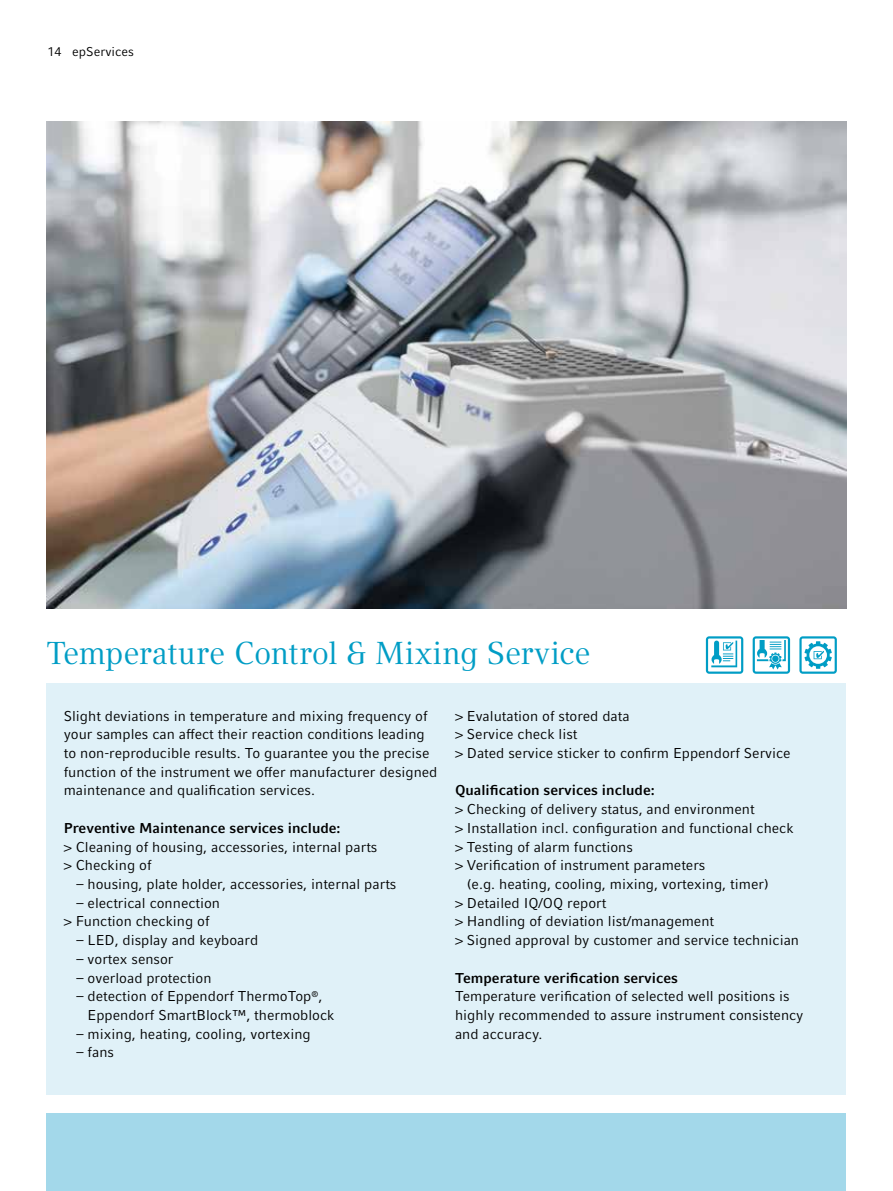
<style>
.page{position:relative;width:893px;height:1191px;background:#fff}
.page>*{position:absolute;margin:0;border:0;box-sizing:border-box;transform-origin:0 0}
.t1{font:31.5px "Compatil Textfor Eppendorf";letter-spacing:-.005em;color:#009dc5}
.t2{font:14.25px/18.8px "Compatil Factfor Eppendorf";color:#000}
.t3{font:700 14.25px "Compatil Factfor Eppendorf";color:#000}
.t4{font:12.75px "Compatil Factfor Eppendorf";color:#000}
.s1{font-weight:700}
.s2{font-family:"Compatil Textfor Eppendorf"}
</style>
<div class="page">
<div style="left:47px;top:683px;width:799px;height:411px;background:#e0f1f8"></div>
<div style="left:47px;top:1113px;width:799px;height:78px;background:#a3d8ea"></div>
<img style="left:47px;top:122px;width:799px;height:486px">
<svg style="left:753px;top:636px;width:37px;height:38px"></svg>
<svg style="left:706px;top:636px;width:37px;height:38px"></svg>
<svg style="left:799px;top:636px;width:38px;height:38px"></svg>
<p class="t4" style="left:47px;top:44px;width:88px">14 epServices</p>
<h1 class="t1" style="left:47px;top:635px;width:545px">Temperature Control &amp; Mixing Service</h1>
<p class="t2" style="left:64px;top:706px;width:375px">Slight deviations in temperature and mixing frequency of your samples can affect their reaction conditions leading to non-reproducible results. To guarantee you the precise function of the instrument we offer manufacturer designed maintenance and qualification services.</p>
<p class="t2" style="left:64px;top:818px;width:315px"><span class="s1">Preventive Maintenance services include:<br></span><span class="s2">&gt;</span> Cleaning of housing, accessories, internal parts <span class="s2">&gt;</span> Checking of</p>
<p class="t2" style="left:77px;top:874px;width:321px">– housing, plate holder, accessories, internal parts</p>
<p class="t2" style="left:64px;top:893px;width:158px;text-indent:13px">– electrical connection <span class="s2">&gt;</span> Function checking of</p>
<p class="t2" style="left:77px;top:931px;width:183px">– LED, display and keyboard</p>
<p class="t2" style="left:77px;top:949px;width:99px">– vortex sensor</p>
<p class="t2" style="left:77px;top:968px;width:137px">– overload protection</p>
<p class="t2" style="left:88px;top:987px;width:248px;text-indent:-11px">– detection of Eppendorf ThermoTop<sup>®</sup>,<br>Eppendorf SmartBlock™, thermoblock</p>
<p class="t2" style="left:77px;top:1024px;width:236px">– mixing, heating, cooling, vortexing</p>
<p class="t2" style="left:77px;top:1043px;width:39px">– fans</p>
<p class="t2" style="left:455px;top:706px;width:337px"><span class="s2">&gt;</span> Evalutation of stored data<br><span class="s2">&gt;</span> Service check list<br><span class="s2">&gt;</span> Dated service sticker to confirm Eppendorf Service</p>
<p class="t3" style="left:455px;top:782px;width:201px">Qualification services include:</p>
<p class="t2" style="left:455px;top:800px;width:301px"><span class="s2">&gt;</span> Checking of delivery status, and environment</p>
<p class="t2" style="left:455px;top:818px;width:340px"><span class="s2">&gt;</span> Installation incl. configuration and functional check</p>
<p class="t2" style="left:455px;top:837px;width:179px"><span class="s2">&gt;</span> Testing of alarm functions</p>
<p class="t2" style="left:455px;top:856px;width:252px"><span class="s2">&gt;</span> Verification of instrument parameters</p>
<p class="t2" style="left:467px;top:874px;width:303px">(e.g. heating, cooling, mixing, vortexing, timer)</p>
<p class="t2" style="left:455px;top:893px;width:153px"><span class="s2">&gt;</span> Detailed IQ/OQ report</p>
<p class="t2" style="left:455px;top:912px;width:261px"><span class="s2">&gt;</span> Handling of deviation list/management</p>
<p class="t2" style="left:455px;top:931px;width:346px"><span class="s2">&gt;</span> Signed approval by customer and service technician</p>
<p class="t3" style="left:455px;top:969px;width:224px">Temperature verification services</p>
<p class="t2" style="left:455px;top:987px;width:350px">Temperature verification of selected well positions is highly recommended to assure instrument consistency and accuracy.</p>
</div>
